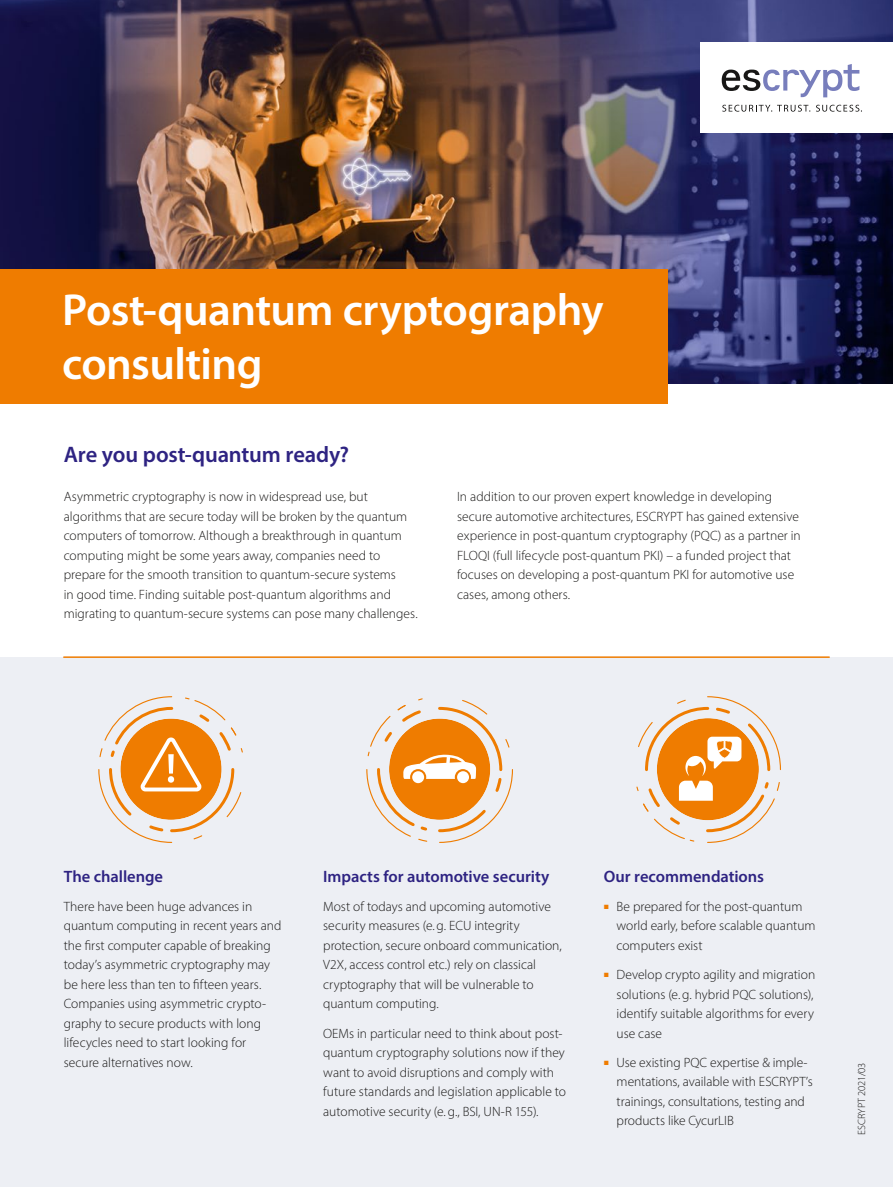
<style>
.page{position:relative;width:893px;height:1187px;background:#fff}
.page>*{position:absolute;margin:0;border:0;box-sizing:border-box;transform-origin:0 0}
.t1{font:600 45px/54px "Myriad Pro";letter-spacing:-.015em;color:#fff}
.t2{font:600 22.5px "Myriad Pro";letter-spacing:-.005em;color:#2e2382}
.t3{font:600 16.5px "Myriad Pro";color:#2e2382}
.t4{font:300 13.5px/19.5px "Myriad Pro";color:#181716}
.t5{font:300 10.5px "Myriad Pro";color:#181716}
</style>
<div class="page">
<div style="left:0;top:657px;width:893px;height:529px;background:#edeff4"></div>
<img style="left:0;top:0;width:893px;height:384px">
<div style="left:700px;top:43px;width:193px;height:90px;background:#fff"></div>
<svg style="left:722px;top:105px;width:88px;height:7px"></svg>
<svg style="left:816px;top:105px;width:46px;height:7px"></svg>
<svg style="left:722px;top:64px;width:137px;height:33px"></svg>
<hr style="left:64px;top:656px;width:765px;height:2px;background:#ef7c00">
<svg style="left:636px;top:696px;width:145px;height:147px"></svg>
<svg style="left:366px;top:698px;width:147px;height:145px"></svg>
<div style="left:457px;top:771px;width:12px;height:12px;background:#fff;border-radius:50%"></div>
<svg style="left:98px;top:696px;width:145px;height:147px"></svg>
<div style="left:0;top:270px;width:667px;height:134px;background:#ef7c00"></div>
<h1 class="t1" style="left:62px;top:281px;width:543px">Post-quantum cryptography consulting</h1>
<h2 class="t2" style="left:64px;top:440px;width:287px">Are you post-quantum ready?</h2>
<p class="t4" style="left:64px;top:486px;width:355px">Asymmetric cryptography is now in widespread use, but algorithms that are secure today will be broken by the quantum computers of tomorrow. Although a breakthrough in quantum computing might be some years away, companies need to prepare for the smooth transition to quantum-secure systems<br>in good time. Finding suitable post-quantum algorithms and migrating to quantum-secure systems can pose many challenges.</p>
<p class="t4" style="left:457px;top:486px;width:345px">In addition to our proven expert knowledge in developing secure automotive architectures, ESCRYPT has gained extensive experience in post-quantum cryptography (PQC) as a partner in FLOQI (full lifecycle post-quantum PKI) – a funded project that focuses on developing a post-quantum PKI for automotive use cases, among others.</p>
<p class="t3" style="left:64px;top:865px;width:101px">The challenge</p>
<p class="t4" style="left:64px;top:896px;width:219px">There have been huge advances in quantum computing in recent years and the first computer capable of breaking today’s asymmetric cryptography may be here less than ten to fifteen years.<br>Companies using asymmetric crypto&shy;graphy to secure products with long lifecycles need to start looking for secure alternatives now.</p>
<p class="t3" style="left:323px;top:865px;width:228px">Impacts for automotive security</p>
<p class="t4" style="left:323px;top:896px;width:240px">Most of todays and upcoming automotive security measures (e.g. ECU integrity protection, secure onboard communication, V2X, access control etc.) rely on classical cryptography that will be vulnerable to quantum computing.</p>
<p class="t4" style="left:323px;top:1023px;width:244px">OEMs in particular need to think about post&shy;quantum cryptography solutions now if they want to avoid disruptions and comply with future standards and legislation applicable to automotive security (e.g., BSI, UN-R 155).</p>
<p class="t3" style="left:604px;top:865px;width:162px">Our recommendations</p>
<p class="t4" style="left:617px;top:896px;width:200px;text-indent:-13px"><sup>■</sup> Be prepared for the post-quantum world early, before scalable quantum computers exist</p>
<p class="t4" style="left:617px;top:964px;width:200px;text-indent:-13px"><sup>■</sup> Develop crypto agility and migration solutions (e.g. hybrid PQC solutions), identify suitable algorithms for every use case</p>
<p class="t4" style="left:617px;top:1052px;width:198px;text-indent:-13px"><sup>■</sup> Use existing PQC expertise &amp; imple&shy;mentations, available with ESCRYPT’s trainings, consultations, testing and products like CycurLIB</p>
<p class="t5" style="left:855px;top:1135px;width:74px;rotate:-90deg">ESCRYPT 2021/03</p>
</div>
